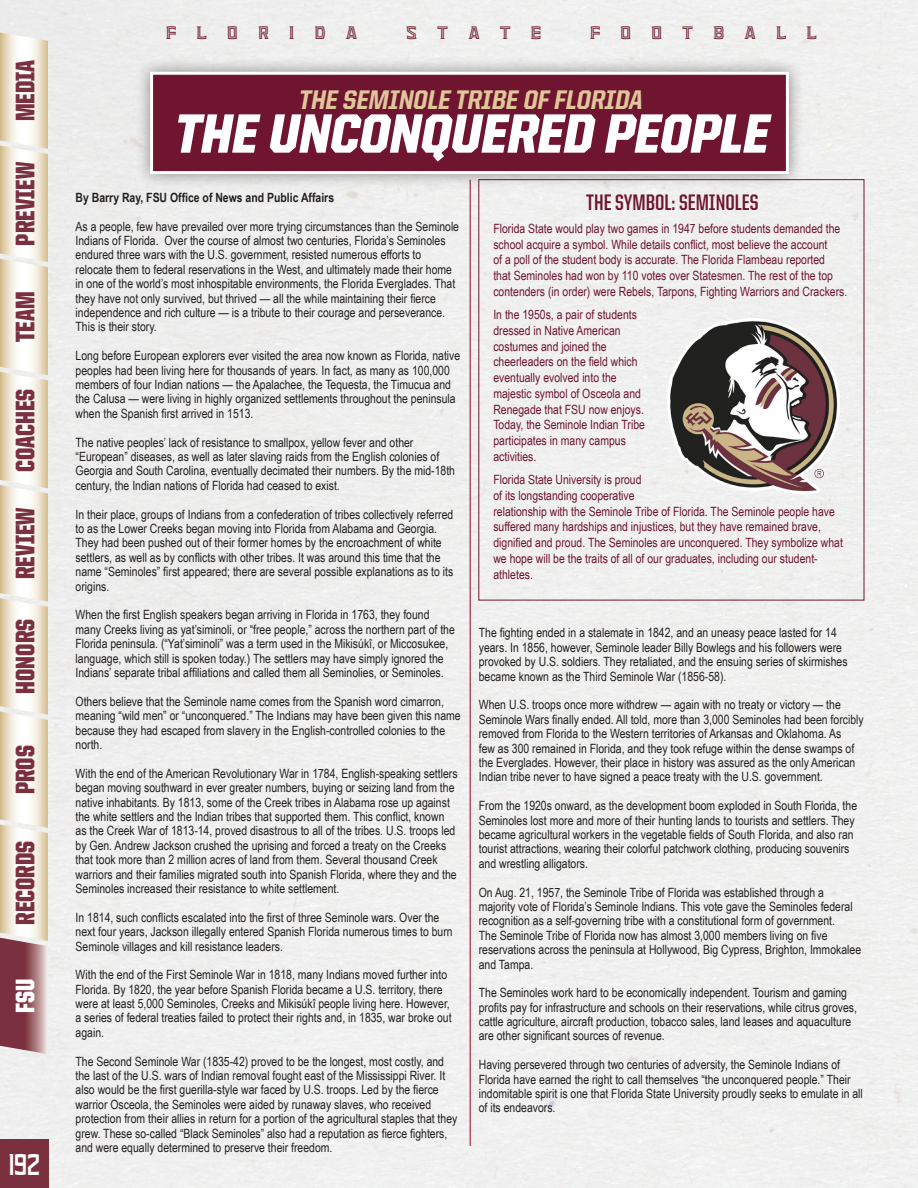
<style>
.page{position:relative;width:918px;height:1188px;background:#efefef}
.page>*{position:absolute;margin:0;border:0;box-sizing:border-box;transform-origin:0 0}
.t1{font:italic 900 55.5px "United Sans Semi Cond";color:#fff}
.t2{font:700 30px "Unconquered";color:#fff}
.t3{font:900 27px "United Sans Cond";color:#7a303f}
.t4{font:italic 800 27px "United Sans Semi Cond";color:#dfc79a}
.t5{font:900 27px "United Sans Cond";color:#fff}
.t6{font:700 22.5px "United Sans Cond";color:#6f1530}
.t7{font:700 18px "Unconquered";letter-spacing:1.1em;color:#7a303f}
.t8{font:12.75px/14.4px "Arial Narrow";color:#231f20}
.t9{font:12.75px/15.8px "Arial Narrow";color:#6f1530}
.t10{font:700 12.75px "Arial Narrow";color:#231f20}
</style>
<div class="page">
<svg style="left:0;top:32px;width:48px;height:1022px"></svg>
<div style="left:0;top:1139px;width:49px;height:49px;background:#7a303f"></div>
<img style="left:668px;top:318px;width:172px;height:176px">
<hr style="left:470px;top:180px;width:1px;height:966px;background:#900126">
<div style="left:135px;top:56px;width:669px;height:133px;background:#231f20;opacity:.51"></div>
<div style="left:152px;top:73px;width:635px;height:100px;background:#6f1530"></div>
<div style="left:150px;top:72px;width:639px;height:102px;border:3px solid #fff"></div>
<h3 class="t3" style="left:11px;top:121px;width:63px;rotate:-90deg">MEDIA</h3>
<h3 class="t3" style="left:11px;top:246px;width:85px;rotate:-90deg">PREVIEW</h3>
<h3 class="t3" style="left:11px;top:342px;width:53px;rotate:-90deg">TEAM</h3>
<h3 class="t3" style="left:11px;top:472px;width:84px;rotate:-90deg">COACHES</h3>
<h3 class="t3" style="left:11px;top:579px;width:73px;rotate:-90deg">REVIEW</h3>
<h3 class="t3" style="left:11px;top:694px;width:76px;rotate:-90deg">HONORS</h3>
<h3 class="t3" style="left:11px;top:794px;width:50px;rotate:-90deg">PROS</h3>
<h3 class="t3" style="left:11px;top:925px;width:85px;rotate:-90deg">RECORDS</h3>
<h3 class="t5" style="left:11px;top:1013px;width:36px;rotate:-90deg">FSU</h3>
<h2 class="t2" style="left:9px;top:1153px;width:33px">192</h2>
<h3 class="t7" style="left:166px;top:26px;width:193px">FLORIDA</h3>
<h3 class="t7" style="left:406px;top:26px;width:137px">STATE</h3>
<h3 class="t7" style="left:590px;top:26px;width:229px">FOOTBALL</h3>
<h3 class="t4" style="left:298px;top:85px;width:350px">THE SEMINOLE TRIBE OF FLORIDA</h3>
<h1 class="t1" style="left:172px;top:104px;width:606px">THE UNCONQUERED PEOPLE</h1>
<p class="t10" style="left:76px;top:188px;width:260px">By Barry Ray, FSU Office of News and Public Affairs</p>
<p class="t8" style="left:76px;top:219px;width:385px">As a people, few have prevailed over more trying circumstances than the Seminole Indians of Florida. Over the course of almost two centuries, Florida’s Seminoles endured three wars with the U.S. government, resisted numerous efforts to relocate them to federal reservations in the West, and ultimately made their home in one of the world’s most inhospitable environments, the Florida Everglades. That they have not only survived, but thrived — all the while maintaining their fierce independence and rich culture — is a tribute to their courage and perseverance.<br>This is their story.</p>
<p class="t8" style="left:76px;top:348px;width:386px">Long before European explorers ever visited the area now known as Florida, native peoples had been living here for thousands of years. In fact, as many as 100,000 members of four Indian nations — the Apalachee, the Tequesta, the Timucua and the Calusa — were living in highly organized settlements throughout the peninsula when the Spanish first arrived in 1513.</p>
<p class="t8" style="left:76px;top:434px;width:381px">The native peoples’ lack of resistance to smallpox, yellow fever and other “European” diseases, as well as later slaving raids from the English colonies of Georgia and South Carolina, eventually decimated their numbers. By the mid-18th century, the Indian nations of Florida had ceased to exist.</p>
<p class="t8" style="left:76px;top:506px;width:379px">In their place, groups of Indians from a confederation of tribes collectively referred to as the Lower Creeks began moving into Florida from Alabama and Georgia.<br>They had been pushed out of their former homes by the encroachment of white settlers, as well as by conflicts with other tribes. It was around this time that the name “Seminoles” first appeared; there are several possible explanations as to its origins.</p>
<p class="t8" style="left:76px;top:607px;width:381px">When the first English speakers began arriving in Florida in 1763, they found many Creeks living as yat’siminoli, or “free people,” across the northern part of the Florida peninsula. (“Yat’siminoli” was a term used in the Mikisúkî, or Miccosukee, language, which still is spoken today.) The settlers may have simply ignored the Indians’ separate tribal affiliations and called them all Seminolies, or Seminoles.</p>
<p class="t8" style="left:76px;top:694px;width:387px">Others believe that the Seminole name comes from the Spanish word cimarron, meaning “wild men” or “unconquered.” The Indians may have been given this name because they had escaped from slavery in the English-controlled colonies to the north.</p>
<p class="t8" style="left:76px;top:766px;width:384px">With the end of the American Revolutionary War in 1784, English-speaking settlers began moving southward in ever greater numbers, buying or seizing land from the native inhabitants. By 1813, some of the Creek tribes in Alabama rose up against the white settlers and the Indian tribes that supported them. This conflict, known as the Creek War of 1813-14, proved disastrous to all of the tribes. U.S. troops led by Gen. Andrew Jackson crushed the uprising and forced a treaty on the Creeks that took more than 2 million acres of land from them. Several thousand Creek warriors and their families migrated south into Spanish Florida, where they and the Seminoles increased their resistance to white settlement.</p>
<p class="t8" style="left:76px;top:910px;width:379px">In 1814, such conflicts escalated into the first of three Seminole wars. Over the next four years, Jackson illegally entered Spanish Florida numerous times to burn<br>Seminole villages and kill resistance leaders.</p>
<p class="t8" style="left:76px;top:967px;width:378px">With the end of the First Seminole War in 1818, many Indians moved further into Florida. By 1820, the year before Spanish Florida became a U.S. territory, there were at least 5,000 Seminoles, Creeks and Mikisúkî people living here. However, a series of federal treaties failed to protect their rights and, in 1835, war broke out again.</p>
<p class="t8" style="left:76px;top:1054px;width:383px">The Second Seminole War (1835-42) proved to be the longest, most costly, and the last of the U.S. wars of Indian removal fought east of the Mississippi River. It also would be the first guerilla-style war faced by U.S. troops. Led by the fierce warrior Osceola, the Seminoles were aided by runaway slaves, who received protection from their allies in return for a portion of the agricultural staples that they grew. These so-called “Black Seminoles” also had a reputation as fierce fighters, and were equally determined to preserve their freedom.</p>
<h3 class="t6" style="left:586px;top:190px;width:174px">THE SYMBOL: SEMINOLES</h3>
<p class="t9" style="left:493px;top:220px;width:355px">Florida State would play two games in 1947 before students demanded the school acquire a symbol. While details conflict, most believe the account<br>of a poll of the student body is accurate. The Florida Flambeau reported<br>that Seminoles had won by 110 votes over Statesmen. The rest of the top contenders (in order) were Rebels, Tarpons, Fighting Warriors and Crackers.</p>
<p class="t9" style="left:493px;top:306px;width:153px">In the 1950s, a pair of students dressed in Native American costumes and joined the cheerleaders on the field which eventually evolved into the majestic symbol of Osceola and<br>Renegade that FSU now enjoys.<br>Today, the Seminole Indian Tribe participates in many campus activities.</p>
<p class="t9" style="left:493px;top:471px;width:351px">Florida State University is proud<br>of its longstanding cooperative<br>relationship with the Seminole Tribe of Florida. The Seminole people have suffered many hardships and injustices, but they have remained brave, dignified and proud. The Seminoles are unconquered. They symbolize what we hope will be the traits of all of our graduates, including our student&shy;athletes.</p>
<p class="t8" style="left:479px;top:625px;width:370px">The fighting ended in a stalemate in 1842, and an uneasy peace lasted for 14 years. In 1856, however, Seminole leader Billy Bowlegs and his followers were provoked by U.S. soldiers. They retaliated, and the ensuing series of skirmishes became known as the Third Seminole War (1856-58).</p>
<p class="t8" style="left:479px;top:697px;width:386px">When U.S. troops once more withdrew — again with no treaty or victory — the Seminole Wars finally ended. All told, more than 3,000 Seminoles had been forcibly removed from Florida to the Western territories of Arkansas and Oklahoma. As<br>few as 300 remained in Florida, and they took refuge within the dense swamps of the Everglades. However, their place in history was assured as the only American Indian tribe never to have signed a peace treaty with the U.S. government.</p>
<p class="t8" style="left:479px;top:798px;width:380px">From the 1920s onward, as the development boom exploded in South Florida, the Seminoles lost more and more of their hunting lands to tourists and settlers. They became agricultural workers in the vegetable fields of South Florida, and also ran tourist attractions, wearing their colorful patchwork clothing, producing souvenirs and wrestling alligators.</p>
<p class="t8" style="left:479px;top:884px;width:384px">On Aug. 21, 1957, the Seminole Tribe of Florida was established through a majority vote of Florida’s Seminole Indians. This vote gave the Seminoles federal recognition as a self-governing tribe with a constitutional form of government.<br>The Seminole Tribe of Florida now has almost 3,000 members living on five reservations across the peninsula at Hollywood, Big Cypress, Brighton, Immokalee and Tampa.</p>
<p class="t8" style="left:479px;top:985px;width:380px">The Seminoles work hard to be economically independent. Tourism and gaming profits pay for infrastructure and schools on their reservations, while citrus groves, cattle agriculture, aircraft production, tobacco sales, land leases and aquaculture are other significant sources of revenue.</p>
<p class="t8" style="left:479px;top:1057px;width:386px">Having persevered through two centuries of adversity, the Seminole Indians of Florida have earned the right to call themselves “the unconquered people.” Their indomitable spirit is one that Florida State University proudly seeks to emulate in all of its endeavors.</p>
</div>
